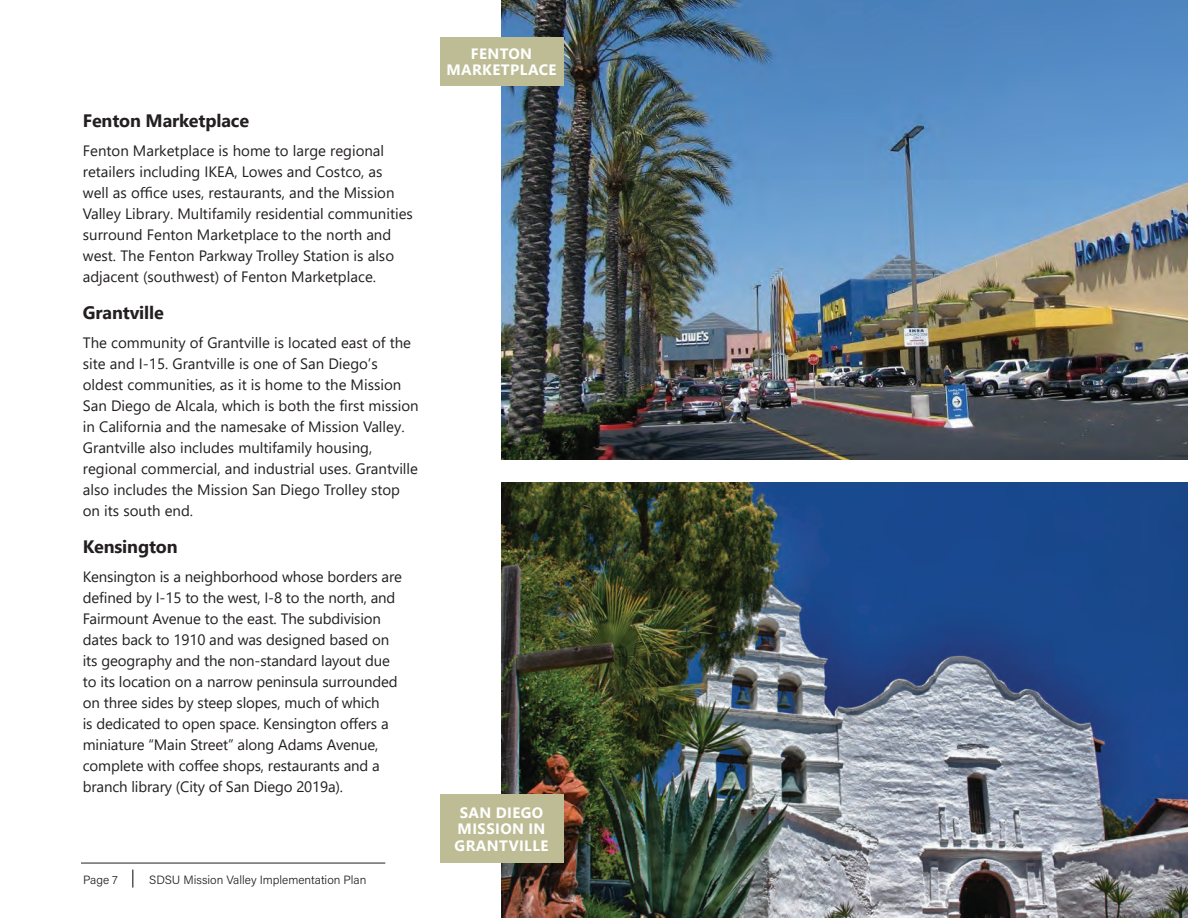
<style>
.page{position:relative;width:1188px;height:918px;background:#fff}
.page>*{position:absolute;margin:0;border:0;box-sizing:border-box;transform-origin:0 0}
.t1{font:700 18px "Segoe UI";letter-spacing:-.01em;color:#231f20}
.t2{font:15px/21px "Segoe UI";color:#231f20}
.t3{font:700 15px/16.5px "Segoe UI";letter-spacing:.025em;color:#fff;text-align:center}
.t4{font:300 12px "Acumin Pro";color:#231f20}
</style>
<div class="page">
<svg style="left:133px;top:870px;width:1px;height:18px"></svg>
<hr style="left:81px;top:863px;width:304px;height:1px;background:#231f20">
<img style="left:502px;top:0;width:686px;height:460px">
<img style="left:502px;top:482px;width:686px;height:436px">
<div style="left:440px;top:37px;width:123px;height:48px;background:#bdbc95"></div>
<div style="left:440px;top:795px;width:123px;height:68px;background:#bdbc95"></div>
<p class="t1" style="left:83px;top:104px;width:168px">Fenton Marketplace</p>
<p class="t2" style="left:83px;top:139px;width:332px">Fenton Marketplace is home to large regional retailers including IKEA, Lowes and Costco, as<br>well as office uses, restaurants, and the Mission Valley Library. Multifamily residential communities surround Fenton Marketplace to the north and west. The Fenton Parkway Trolley Station is also adjacent (southwest) of Fenton Marketplace.</p>
<p class="t1" style="left:83px;top:296px;width:83px">Grantville</p>
<p class="t2" style="left:83px;top:331px;width:337px">The community of Grantville is located east of the site and I-15. Grantville is one of San Diego’s oldest communities, as it is home to the Mission San Diego de Alcala, which is both the first mission in California and the namesake of Mission Valley.<br>Grantville also includes multifamily housing, regional commercial, and industrial uses. Grantville also includes the Mission San Diego Trolley stop on its south end.</p>
<p class="t1" style="left:83px;top:530px;width:96px">Kensington</p>
<p class="t2" style="left:83px;top:565px;width:321px">Kensington is a neighborhood whose borders are defined by I-15 to the west, I-8 to the north, and Fairmount Avenue to the east. The subdivision dates back to 1910 and was designed based on its geography and the non-standard layout due to its location on a narrow peninsula surrounded on three sides by steep slopes, much of which<br>is dedicated to open space. Kensington offers a miniature “Main Street” along Adams Avenue, complete with coffee shops, restaurants and a branch library (City of San Diego 2019a).</p>
<p class="t4" style="left:83px;top:871px;width:36px">Page 7</p>
<p class="t4" style="left:149px;top:871px;width:219px">SDSU Mission Valley Implementation Plan</p>
<p class="t3" style="left:446px;top:44px;width:112px">FENTON<br>MARKETPLACE</p>
<p class="t3" style="left:455px;top:803px;width:95px">SAN DIEGO<br>MISSION IN<br>GRANTVILLE</p>
</div>
